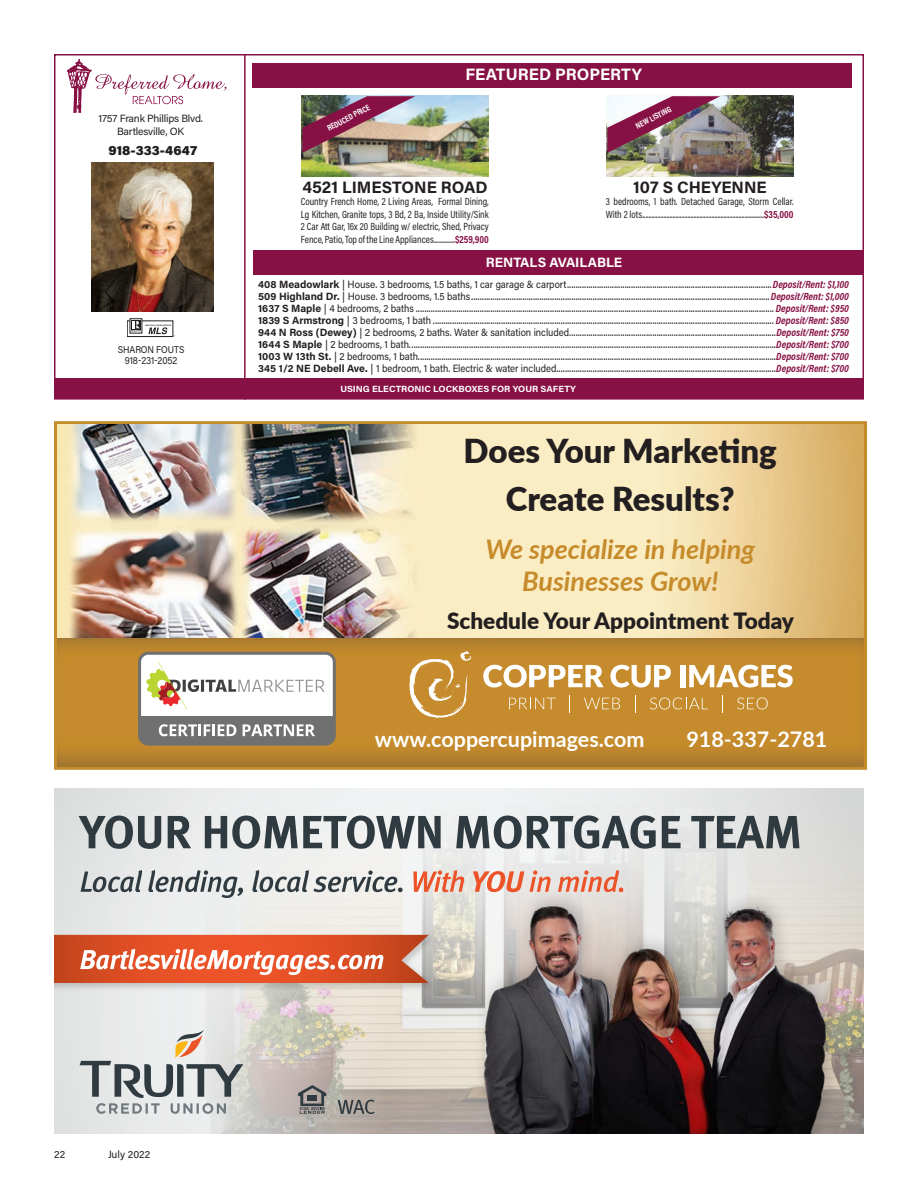
<style>
.page{position:relative;width:918px;height:1188px;background:#fff}
.page>*{position:absolute;margin:0;border:0;box-sizing:border-box;transform-origin:0 0}
.t1{font:900 33px/48px "Lato";color:#231f20;text-align:center}
.t2{font:italic 700 27px "Lato";color:#c68b2b}
.t3{font:900 22.5px "Lato";color:#231f20}
.t4{font:700 21.6px "Lato";color:#fff}
.t5{font:700 16.5px "Acumin Pro";color:#231f20}
.t6{font:700 16.5px "Acumin Pro";letter-spacing:.005em;color:#fff}
.t7{font:700 13.5px "Acumin Pro";letter-spacing:-.005em;color:#fff}
.t8{font:900 13.5px "Acumin Pro";letter-spacing:.01em;color:#231f20}
.t9{font:10.5px "Acumin Pro";color:#231f20}
.t10{font:10.5px/12.6px "Acumin Pro Cond";color:#231f20;text-align:justify}
.t11{font:10.5px "Acumin Pro";letter-spacing:-.02em;color:#231f20}
.t12{font:9.9px "Acumin Pro";letter-spacing:-.01em;color:#231f20;scale:.9 1}
.t13{font:700 9px "Acumin Pro";color:#fff;scale:1.04 1}
.t14{font:700 8.25px "Acumin Pro Cond";color:#fff}
.s1{font-weight:700;color:#871144}
.s2{font-weight:700}
.s3{font-family:"Acumin Pro Cond";font-weight:700;font-style:italic;color:#871144}
</style>
<div class="page">
<hr style="left:244px;top:54px;width:2px;height:346px;background:#871144">
<div style="left:54px;top:54px;width:810px;height:346px;border:2px solid #871144"></div>
<div style="left:253px;top:250px;width:609px;height:25px;background:#871144"></div>
<svg style="left:129px;top:323px;width:2px;height:11px"></svg>
<div style="left:127px;top:321px;width:46px;height:16px;border:1px solid #231f20"></div>
<svg style="left:130px;top:319px;width:12px;height:14px"></svg>
<div style="left:131px;top:320px;width:10px;height:10px;background:#231f20"></div>
<svg style="left:131px;top:321px;width:44px;height:16px"></svg>
<svg style="left:67px;top:60px;width:160px;height:53px"></svg>
<img style="left:91px;top:162px;width:123px;height:150px">
<div style="left:55px;top:378px;width:807px;height:20px;background:#871144"></div>
<div style="left:253px;top:64px;width:599px;height:24px;background:#871144"></div>
<img style="left:302px;top:95px;width:187px;height:82px">
<img style="left:607px;top:95px;width:187px;height:82px">
<img style="left:302px;top:96px;width:113px;height:57px">
<img style="left:607px;top:96px;width:113px;height:57px">
<div style="left:54px;top:788px;width:810px;height:346px;background:#e4e5e6"></div>
<img style="left:186px;top:788px;width:678px;height:346px">
<div style="left:472px;top:888px;width:371px;height:246px;background:#231f20;opacity:.25"></div>
<img style="left:472px;top:862px;width:354px;height:272px">
<svg style="left:413px;top:870px;width:210px;height:22px"></svg>
<svg style="left:81px;top:870px;width:322px;height:28px"></svg>
<svg style="left:79px;top:815px;width:721px;height:34px"></svg>
<svg style="left:80px;top:1029px;width:163px;height:85px"></svg>
<div style="left:54px;top:932px;width:383px;height:60px;background:#231f20;opacity:.2"></div>
<svg style="left:54px;top:935px;width:375px;height:48px;background:#e06c4a"></svg>
<svg style="left:298px;top:1085px;width:28px;height:29px"></svg>
<svg style="left:338px;top:1100px;width:37px;height:14px"></svg>
<img style="left:58px;top:638px;width:805px;height:128px">
<svg style="left:410px;top:651px;width:62px;height:67px;background:#cf9f51"></svg>
<svg style="left:483px;top:665px;width:121px;height:22px"></svg>
<svg style="left:610px;top:665px;width:61px;height:22px"></svg>
<div style="left:680px;top:665px;width:5px;height:22px;background:#fff"></div>
<svg style="left:689px;top:665px;width:104px;height:22px"></svg>
<svg style="left:509px;top:698px;width:47px;height:11px"></svg>
<svg style="left:570px;top:696px;width:1px;height:17px"></svg>
<svg style="left:584px;top:698px;width:36px;height:11px"></svg>
<svg style="left:635px;top:696px;width:1px;height:17px"></svg>
<svg style="left:650px;top:698px;width:58px;height:11px"></svg>
<svg style="left:722px;top:696px;width:1px;height:17px"></svg>
<svg style="left:737px;top:698px;width:31px;height:11px"></svg>
<div style="left:54px;top:421px;width:813px;height:349px;border:3px solid #c68b2b"></div>
<img style="left:57px;top:424px;width:807px;height:214px">
<svg style="left:138px;top:652px;width:198px;height:94px"></svg>
<p class="t11" style="left:98px;top:111px;width:106px">1757 Frank Phillips Blvd.</p>
<p class="t11" style="left:117px;top:124px;width:69px">Bartlesville, OK</p>
<p class="t8" style="left:108px;top:140px;width:90px">918-333-4647</p>
<p class="t12" style="left:118px;top:342px;width:75px">SHARON FOUTS</p>
<p class="t12" style="left:125px;top:354px;width:60px">918-231-2052</p>
<p class="t6" style="left:465px;top:63px;width:178px">FEATURED PROPERTY</p>
<p class="t14" style="left:325px;top:124px;width:49px;rotate:-28deg">REDUCED PRICE</p>
<p class="t14" style="left:634px;top:122px;width:41px;rotate:-28deg">NEW LISTING</p>
<p class="t5" style="left:302px;top:175px;width:187px">4521 LIMESTONE ROAD</p>
<p class="t5" style="left:633px;top:175px;width:135px">107 S CHEYENNE</p>
<p class="t10" style="left:301px;top:195px;width:190px">Country French Home, 2 Living Areas, Formal Dining, Lg Kitchen, Granite tops, 3 Bd, 2 Ba, Inside Utility/Sink 2 Car Att Gar, 16x 20 Building w/ electric, Shed, Privacy Fence, Patio, Top of the Line Appliances..............<span class="s1">$259,900</span></p>
<p class="t10" style="left:606px;top:195px;width:189px">3 bedrooms, 1 bath. Detached Garage, Storm Cellar.<br>With 2 lots.................................................................................<span class="s1">$35,000</span></p>
<p class="t7" style="left:486px;top:252px;width:138px">RENTALS AVAILABLE</p>
<p class="t9" style="left:258px;top:277px;width:592px"><span class="s2">408 Meadowlark</span> | House. 3 bedrooms, 1.5 baths, 1 car garage &amp; carport................................................................................................<span class="s3">Deposit/Rent: $1,100</span></p>
<p class="t9" style="left:258px;top:289px;width:593px"><span class="s2">509 Highland Dr.</span> | House. 3 bedrooms, 1.5 baths............................................................................................................................................<span class="s3">Deposit/Rent: $1,000</span></p>
<p class="t9" style="left:258px;top:301px;width:593px"><span class="s2">1637 S Maple</span> | 4 bedrooms, 2 baths ........................................................................................................................................................................ <span class="s3">Deposit/Rent: $950</span></p>
<p class="t9" style="left:258px;top:313px;width:593px"><span class="s2">1839 S Armstrong</span> | 3 bedrooms, 1 bath ................................................................................................................................................................ <span class="s3">Deposit/Rent: $850</span></p>
<p class="t9" style="left:258px;top:325px;width:593px"><span class="s2">944 N Ross (Dewey)</span> | 2 bedrooms, 2 baths. Water &amp; sanitation included.................................................................................................<span class="s3">Deposit/Rent: $750</span></p>
<p class="t9" style="left:258px;top:337px;width:592px"><span class="s2">1644 S Maple</span> | 2 bedrooms, 1 bath............................................................................................................................................................................<span class="s3">Deposit/Rent: $700</span></p>
<p class="t9" style="left:258px;top:349px;width:593px"><span class="s2">1003 W 13th St.</span> | 2 bedrooms, 1 bath........................................................................................................................................................................<span class="s3">Deposit/Rent: $700</span></p>
<p class="t9" style="left:258px;top:361px;width:593px"><span class="s2">345 1/2 NE Debell Ave.</span> | 1 bedroom, 1 bath. Electric &amp; water included.......................................................................................................<span class="s3">Deposit/Rent: $700</span></p>
<p class="t13" style="left:340px;top:382px;width:228px">USING ELECTRONIC LOCKBOXES FOR YOUR SAFETY</p>
<p class="t1" style="left:464px;top:426px;width:315px">Does Your Marketing<br>Create Results?</p>
<p class="t2" style="left:486px;top:529px;width:271px">We specialize in helping</p>
<p class="t2" style="left:522px;top:562px;width:198px">Businesses Grow!</p>
<p class="t3" style="left:447px;top:604px;width:349px">Schedule Your Appointment Today</p>
<p class="t4" style="left:375px;top:723px;width:271px">www.coppercupimages.com</p>
<p class="t4" style="left:686px;top:723px;width:143px">918-337-2781</p>
<p class="t9" style="left:54px;top:1147px;width:13px">22</p>
<p class="t9" style="left:108px;top:1147px;width:44px">July 2022</p>
</div>
